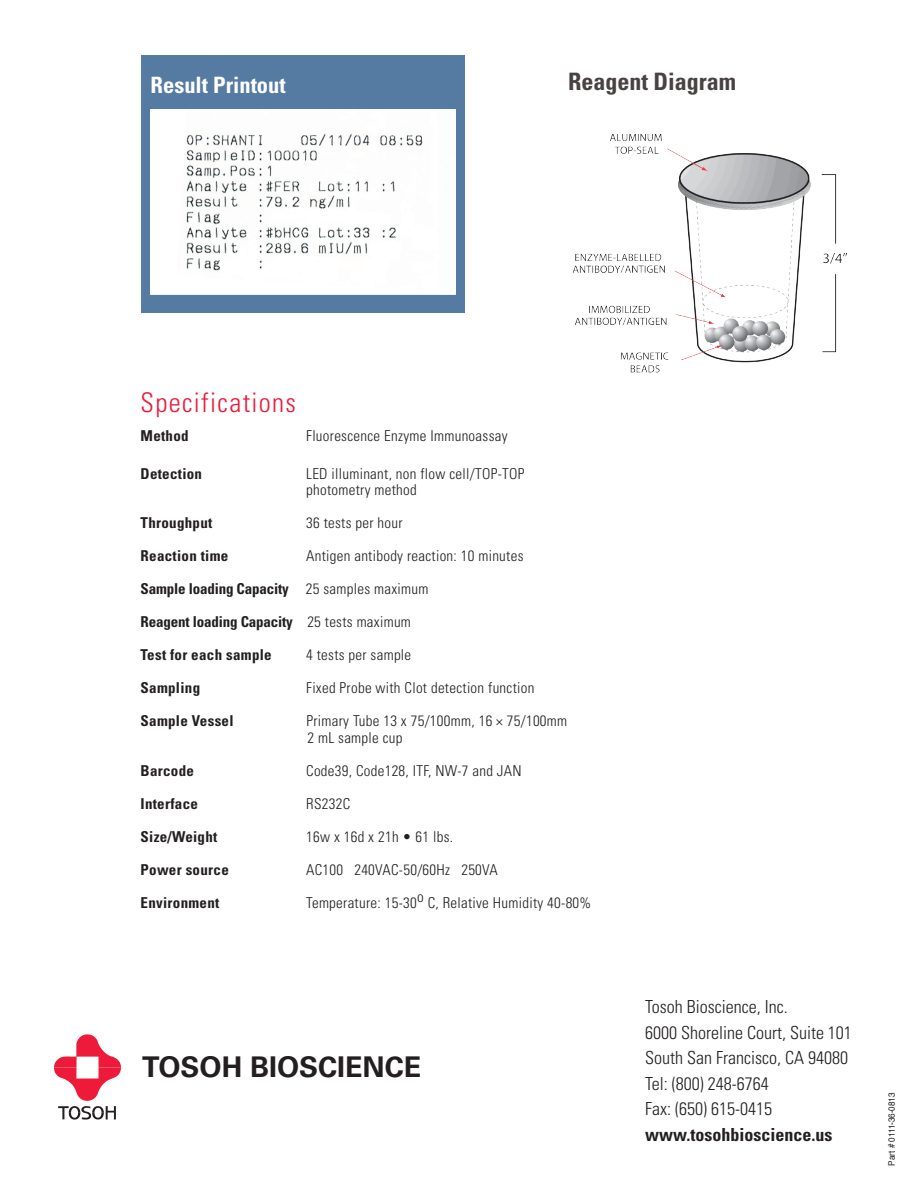
<style>
.page{position:relative;width:918px;height:1188px;background:#fff}
.page>*{position:absolute;margin:0;border:0;box-sizing:border-box;transform-origin:0 0}
.t1{font:700 28.5px "Univers LT Std";color:#231f20}
.t2{font:300 condensed 27px "Univers LT Std";letter-spacing:.05em;color:#ed1a3a}
.t3{font:700 condensed 24px "Univers LT Std";color:#484242}
.heading_1{font:700 condensed 22.5px "Univers LT Std";color:#fff}
.t4{font:300 condensed 18px "Univers LT Std";color:#231f20}
.t5{font:700 condensed 18px "Univers LT Std";color:#231f20}
.heading_1-2{font:300 condensed 15px "Univers LT Std";letter-spacing:.02em;color:#231f20}
.heading_1-3{font:700 condensed 15px "Univers LT Std";letter-spacing:.02em;color:#231f20}
.heading_1-4{font:700 condensed 15px "Univers LT Std";letter-spacing:-.01em;color:#231f20}
.t6{font:9px "Helvetica";color:#231f20;scale:.9 1}
.s1{font-weight:300}
</style>
<div class="page">
<svg style="left:54px;top:1034px;width:67px;height:86px"></svg>
<div style="left:141px;top:55px;width:324px;height:257px;background:#557ba2"></div>
<img style="left:151px;top:109px;width:305px;height:186px">
<img style="left:573px;top:133px;width:274px;height:240px">
<p class="heading_1" style="left:151px;top:71px;width:137px">Result Printout</p>
<p class="t3" style="left:568px;top:67px;width:169px">Reagent Diagram</p>
<p class="t2" style="left:141px;top:386px;width:157px">Specifications</p>
<p class="heading_1-3" style="left:141px;top:426px;width:50px">Method</p>
<p class="heading_1-2" style="left:306px;top:427px;width:203px">Fluorescence Enzyme Immunoassay</p>
<p class="heading_1-3" style="left:141px;top:464px;width:63px">Detection</p>
<p class="heading_1-2" style="left:306px;top:464px;width:220px">LED illuminant, non flow cell/TOP-TOP</p>
<p class="heading_1-2" style="left:306px;top:481px;width:112px">photometry method</p>
<p class="heading_1-3" style="left:141px;top:513px;width:73px">Throughput</p>
<p class="heading_1-2" style="left:306px;top:514px;width:98px">36 tests per hour</p>
<p class="heading_1-3" style="left:141px;top:546px;width:89px">Reaction time</p>
<p class="heading_1-2" style="left:306px;top:547px;width:219px">Antigen antibody reaction: 10 minutes</p>
<p class="heading_1-4" style="left:141px;top:579px;width:289px">Sample loading Capacity <span class="s1">25 samples maximum</span></p>
<p class="heading_1-4" style="left:141px;top:612px;width:272px">Reagent loading Capacity <span class="s1">25 tests maximum</span></p>
<p class="heading_1-3" style="left:141px;top:645px;width:133px">Test for each sample</p>
<p class="heading_1-2" style="left:306px;top:646px;width:107px">4 tests per sample</p>
<p class="heading_1-3" style="left:141px;top:678px;width:61px">Sampling</p>
<p class="heading_1-2" style="left:306px;top:679px;width:230px">Fixed Probe with Clot detection function</p>
<p class="heading_1-3" style="left:141px;top:711px;width:95px">Sample Vessel</p>
<p class="heading_1-2" style="left:307px;top:712px;width:262px">Primary Tube 13 x 75/100mm, 16 × 75/100mm</p>
<p class="heading_1-2" style="left:308px;top:728px;width:96px">2 mL sample cup</p>
<p class="heading_1-3" style="left:141px;top:761px;width:55px">Barcode</p>
<p class="heading_1-2" style="left:306px;top:761px;width:217px">Code39, Code128, ITF, NW-7 and JAN</p>
<p class="heading_1-3" style="left:141px;top:794px;width:59px">Interface</p>
<p class="heading_1-2" style="left:306px;top:794px;width:45px">RS232C</p>
<p class="heading_1-3" style="left:141px;top:827px;width:78px">Size/Weight</p>
<p class="heading_1-2" style="left:306px;top:827px;width:149px">16w x 16d x 21h • 61 lbs.</p>
<p class="heading_1-3" style="left:141px;top:860px;width:90px">Power source</p>
<p class="heading_1-2" style="left:306px;top:860px;width:193px">AC100 240VAC-50/60Hz 250VA</p>
<p class="heading_1-3" style="left:141px;top:893px;width:80px">Environment</p>
<p class="heading_1-2" style="left:306px;top:893px;width:287px">Temperature: 15-30o C, Relative Humidity 40-80%</p>
<p class="t1" style="left:142px;top:1051px;width:281px">TOSOH BIOSCIENCE</p>
<p class="t4" style="left:645px;top:996px;width:144px">Tosoh Bioscience, Inc.</p>
<p class="t4" style="left:645px;top:1022px;width:208px">6000 Shoreline Court, Suite 101</p>
<p class="t4" style="left:645px;top:1047px;width:204px">South San Francisco, CA 94080</p>
<p class="t4" style="left:645px;top:1073px;width:125px">Tel: (800) 248-6764</p>
<p class="t4" style="left:645px;top:1098px;width:128px">Fax: (650) 615-0415</p>
<p class="t5" style="left:645px;top:1123px;width:189px">www.tosohbioscience.us</p>
<p class="t6" style="left:885px;top:1166px;width:83px;rotate:-90deg">Part # 0111-36-0813</p>
</div>
